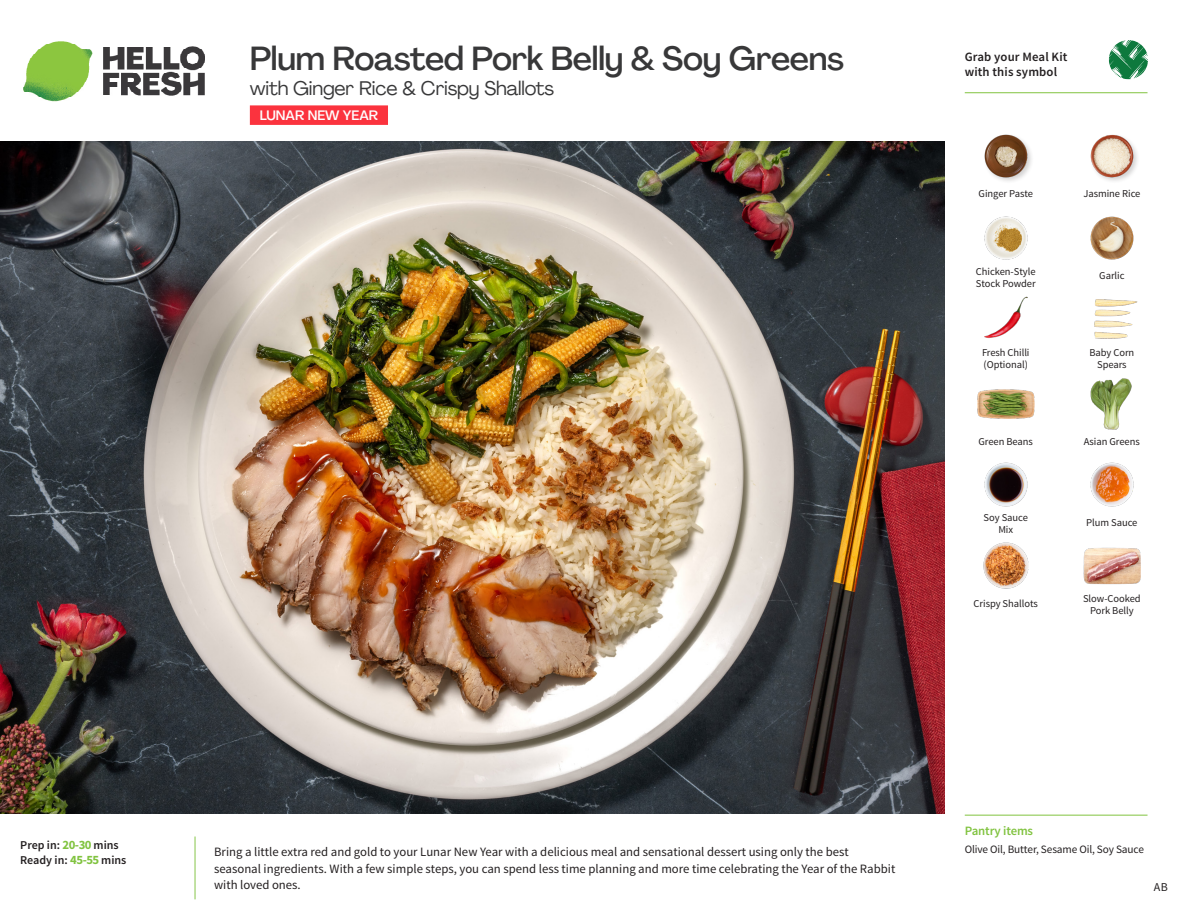
<style>
.page{position:relative;width:1188px;height:918px;background:#fff}
.page>*{position:absolute;margin:0;border:0;box-sizing:border-box;transform-origin:0 0}
._15_Titel_UK{font:500 33px "Agrandir";letter-spacing:-.015em;color:#383839}
._15_Titel_UK-2{font:19.5px "Agrandir";letter-spacing:-.01em;color:#383839}
.t1{font:500 13.5px "Agrandir";color:#fff}
.Step_6_Text_AU{font:12.75px/16.5px "Source Sans Pro";color:#231f20}
.t2{font:600 12.75px/15px "Source Sans Pro";letter-spacing:.01em;color:#231f20}
._04_Headers_Front{font:600 12.75px "Source Sans Pro";letter-spacing:-.01em;color:#81c340}
._04_Intro{font:600 12px "Source Sans Pro";color:#231f20}
.t3{font:12px "Source Sans Pro";color:#231f20}
._05_Pantry{font:11.25px "Source Sans Pro";letter-spacing:-.01em;color:#231f20}
._18_FRONT_ingredient{font:10.5px/12px "Source Sans Pro";letter-spacing:-.005em;color:#231f20;text-align:center}
.s1{font-weight:700;font-size:12.75px;color:#81c340}
</style>
<div class="page">
<img style="left:23px;top:41px;width:182px;height:61px">
<img style="left:0;top:142px;width:945px;height:672px">
<div style="left:250px;top:105px;width:138px;height:20px;background:#fb333e"></div>
<svg style="left:1091px;top:40px;width:57px;height:54px"></svg>
<img style="left:1094px;top:299px;width:44px;height:40px">
<img style="left:1090px;top:378px;width:42px;height:51px">
<img style="left:977px;top:389px;width:57px;height:30px">
<img style="left:984px;top:462px;width:44px;height:45px">
<img style="left:1083px;top:547px;width:58px;height:38px">
<img style="left:983px;top:543px;width:46px;height:45px">
<img style="left:984px;top:296px;width:44px;height:42px">
<img style="left:984px;top:216px;width:44px;height:44px">
<img style="left:1090px;top:216px;width:44px;height:44px">
<img style="left:984px;top:134px;width:48px;height:47px">
<img style="left:1090px;top:134px;width:47px;height:47px">
<img style="left:1090px;top:462px;width:44px;height:45px">
<hr style="left:965px;top:815px;width:183px;height:1px;background:#81c340">
<hr style="left:965px;top:92px;width:183px;height:1px;background:#81c340">
<p class="_04_Intro" style="left:20px;top:837px;width:100px">Prep in: <span class="s1">20-30</span> mins</p>
<p class="_04_Intro" style="left:20px;top:852px;width:108px">Ready in: <span class="s1">45-55</span> mins</p>
<p class="_15_Titel_UK" style="left:250px;top:38px;width:596px">Plum Roasted Pork Belly &amp; Soy Greens</p>
<p class="_15_Titel_UK-2" style="left:250px;top:76px;width:306px">with Ginger Rice &amp; Crispy Shallots</p>
<p class="t1" style="left:260px;top:107px;width:120px">LUNAR NEW YEAR</p>
<p class="t2" style="left:965px;top:50px;width:104px">Grab your Meal Kit with this symbol</p>
<p class="_18_FRONT_ingredient" style="left:979px;top:188px;width:56px">Ginger Paste</p>
<p class="_18_FRONT_ingredient" style="left:1083px;top:188px;width:59px">Jasmine Rice</p>
<p class="_18_FRONT_ingredient" style="left:976px;top:265px;width:61px;text-align:left">Chicken-Style<br>Stock Powder</p>
<p class="_18_FRONT_ingredient" style="left:1099px;top:270px;width:27px">Garlic</p>
<p class="_18_FRONT_ingredient" style="left:982px;top:346px;width:49px;text-align:left">Fresh Chilli (Optional)</p>
<p class="_18_FRONT_ingredient" style="left:1089px;top:346px;width:46px">Baby Corn<br>Spears</p>
<p class="_18_FRONT_ingredient" style="left:979px;top:435px;width:56px">Green Beans</p>
<p class="_18_FRONT_ingredient" style="left:1084px;top:435px;width:57px">Asian Greens</p>
<p class="_18_FRONT_ingredient" style="left:984px;top:512px;width:46px">Soy Sauce<br>Mix</p>
<p class="_18_FRONT_ingredient" style="left:1086px;top:516px;width:53px">Plum Sauce</p>
<p class="_18_FRONT_ingredient" style="left:974px;top:597px;width:66px">Crispy Shallots</p>
<p class="_18_FRONT_ingredient" style="left:1083px;top:593px;width:59px">Slow-Cooked<br>Pork Belly</p>
<p class="Step_6_Text_AU" style="left:214px;top:844px;width:683px">Bring a little extra red and gold to your Lunar New Year with a delicious meal and sensational dessert using only the best seasonal ingredients. With a few simple steps, you can spend less time planning and more time celebrating the Year of the Rabbit with loved ones.</p>
<p class="_04_Headers_Front" style="left:965px;top:822px;width:70px">Pantry items</p>
<p class="_05_Pantry" style="left:965px;top:842px;width:181px">Olive Oil, Butter, Sesame Oil, Soy Sauce</p>
<p class="t3" style="left:1154px;top:879px;width:15px">AB</p>
</div>
